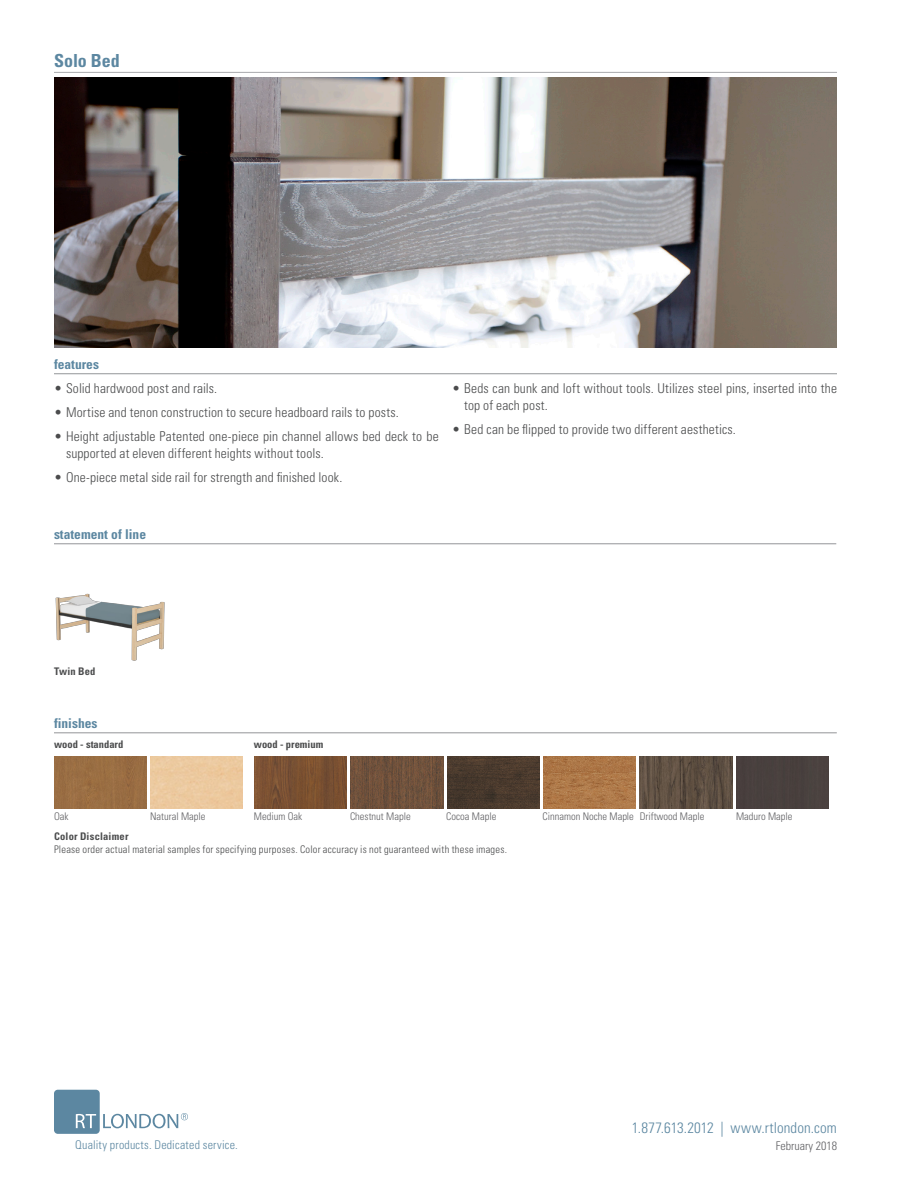
<style>
.page{position:relative;width:918px;height:1188px;background:#fff}
.page>*{position:absolute;margin:0;border:0;box-sizing:border-box;transform-origin:0 0}
.t1{font:700 condensed 18px "Univers LT Pro";color:#5c87a1}
.t2{font:300 condensed 15px "Univers LT Std";letter-spacing:.005em;color:#5c87a1}
.t3{font:300 condensed 13.5px/16.5px "Univers LT Std";letter-spacing:.015em;color:#4b4c4d}
.blue_text_with_line{font:700 condensed 13.5px "Univers LT Pro";color:#5c87a1}
.t4{font:300 condensed 12px "Univers LT Std";letter-spacing:.02em;color:#5c87a1}
.t5{font:300 condensed 12px "Univers LT Std";color:#616164}
.t6{font:300 condensed 10.5px "Univers LT Std";letter-spacing:.02em;color:#4b4c4d}
.Paragraph_Style_1{font:300 condensed 10.5px "Univers LT Std";color:#616164}
.Paragraph_Style_1-2{font:700 condensed 10.5px "Univers LT Pro";color:#4b4c4d}
.Paragraph_Style_1-3{font:700 condensed 10.5px "Univers LT Pro";letter-spacing:.02em;color:#4b4c4d}
</style>
<div class="page">
<hr style="left:54px;top:373px;width:783px;height:1px;background:#939598">
<hr style="left:54px;top:72px;width:783px;height:1px;background:#a8a9ad">
<div style="left:54px;top:1090px;width:46px;height:44px;background:#5c87a1;border-radius:4px"></div>
<svg style="left:76px;top:1114px;width:20px;height:14px"></svg>
<svg style="left:103px;top:1113px;width:85px;height:15px"></svg>
<hr style="left:54px;top:543px;width:782px;height:1px;background:#939598">
<img style="left:55px;top:593px;width:110px;height:68px">
<img style="left:54px;top:77px;width:783px;height:270px">
<hr style="left:54px;top:732px;width:783px;height:1px;background:#939598">
<div style="left:54px;top:756px;width:92px;height:53px;background:#9a6e43"></div>
<img style="left:543px;top:756px;width:93px;height:53px">
<img style="left:254px;top:756px;width:93px;height:53px">
<img style="left:447px;top:756px;width:92px;height:53px">
<img style="left:351px;top:756px;width:92px;height:53px">
<img style="left:640px;top:756px;width:92px;height:52px">
<div style="left:736px;top:756px;width:92px;height:52px;background:#49403e"></div>
<p class="t1" style="left:54px;top:50px;width:67px">Solo Bed</p>
<p class="blue_text_with_line" style="left:54px;top:356px;width:46px">features</p>
<p class="t3" style="left:54px;top:380px;width:165px">• Solid hardwood post and rails.</p>
<p class="t3" style="left:54px;top:404px;width:346px">• Mortise and tenon construction to secure headboard rails to posts.</p>
<p class="t3" style="left:66px;top:428px;width:374px;text-indent:-12px">• Height adjustable Patented one-piece pin channel allows bed deck to be supported at eleven different heights without tools.</p>
<p class="t3" style="left:54px;top:469px;width:290px">• One-piece metal side rail for strength and finished look.</p>
<p class="t3" style="left:464px;top:380px;width:374px;text-indent:-12px">• Beds can bunk and loft without tools. Utilizes steel pins, inserted into the top of each post.</p>
<p class="t3" style="left:452px;top:421px;width:285px">• Bed can be flipped to provide two different aesthetics.</p>
<p class="blue_text_with_line" style="left:54px;top:526px;width:94px">statement of line</p>
<p class="Paragraph_Style_1-2" style="left:54px;top:665px;width:43px">Twin Bed</p>
<p class="blue_text_with_line" style="left:54px;top:715px;width:45px">finishes</p>
<p class="Paragraph_Style_1-2" style="left:54px;top:737px;width:71px">wood - standard</p>
<p class="Paragraph_Style_1-2" style="left:254px;top:737px;width:71px">wood - premium</p>
<p class="Paragraph_Style_1" style="left:54px;top:810px;width:16px">Oak</p>
<p class="Paragraph_Style_1" style="left:150px;top:810px;width:57px">Natural Maple</p>
<p class="Paragraph_Style_1" style="left:254px;top:810px;width:50px">Medium Oak</p>
<p class="Paragraph_Style_1" style="left:350px;top:810px;width:62px">Chestnut Maple</p>
<p class="Paragraph_Style_1" style="left:446px;top:810px;width:52px">Cocoa Maple</p>
<p class="Paragraph_Style_1" style="left:542px;top:810px;width:93px">Cinnamon Noche Maple</p>
<p class="Paragraph_Style_1" style="left:640px;top:810px;width:66px">Driftwood Maple</p>
<p class="Paragraph_Style_1" style="left:736px;top:810px;width:58px">Maduro Maple</p>
<p class="Paragraph_Style_1-3" style="left:54px;top:830px;width:76px">Color Disclaimer</p>
<p class="t6" style="left:54px;top:843px;width:455px">Please order actual material samples for specifying purposes. Color accuracy is not guaranteed with these images.</p>
<p class="t2" style="left:632px;top:1119px;width:207px">1.877.613.2012 | www.rtlondon.com</p>
<p class="t4" style="left:75px;top:1137px;width:164px">Quality products. Dedicated service.</p>
<p class="t5" style="left:776px;top:1139px;width:63px">February 2018</p>
</div>
